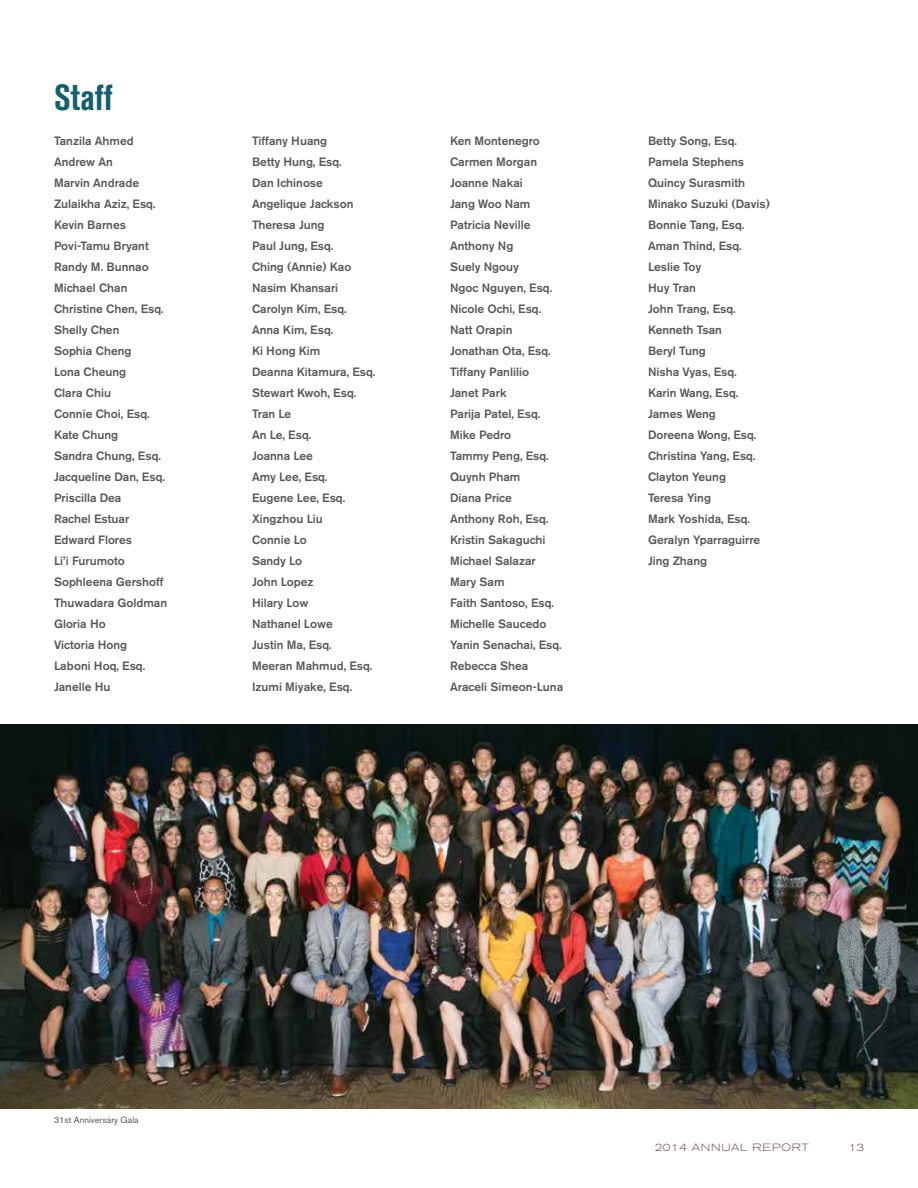
<style>
.page{position:relative;width:918px;height:1188px;background:#fff}
.page>*{position:absolute;margin:0;border:0;box-sizing:border-box;transform-origin:0 0}
.t1{font:700 condensed 36px "Akzidenz Grotesk BE";color:#14606e}
.t2{font:500 12px/21px "Akzidenz Grotesk BE";color:#58595b}
.t3{font:300 expanded 10.5px "Akzidenz Grotesk BE";letter-spacing:.05em;color:#74564f}
.t4{font:9px "Akzidenz Grotesk BE";color:#58595b}
</style>
<div class="page">
<img style="left:0;top:725px;width:918px;height:383px">
<h1 class="t1" style="left:54px;top:77px;width:60px">Staff</h1>
<p class="t2" style="left:54px;top:130px;width:115px">Tanzila Ahmed<br>Andrew An<br>Marvin Andrade<br>Zulaikha Aziz, Esq.<br>Kevin Barnes<br>Povi-Tamu Bryant<br>Randy M. Bunnao<br>Michael Chan<br>Christine Chen, Esq.<br>Shelly Chen<br>Sophia Cheng<br>Lona Cheung<br>Clara Chiu<br>Connie Choi, Esq.<br>Kate Chung<br>Sandra Chung, Esq.<br>Jacqueline Dan, Esq.<br>Priscilla Dea<br>Rachel Estuar<br>Edward Flores<br>Li’i Furumoto<br>Sophleena Gershoff<br>Thuwadara Goldman<br>Gloria Ho<br>Victoria Hong<br>Laboni Hoq, Esq.<br>Janelle Hu</p>
<p class="t2" style="left:252px;top:130px;width:125px">Tiffany Huang<br>Betty Hung, Esq.<br>Dan Ichinose<br>Angelique Jackson<br>Theresa Jung<br>Paul Jung, Esq.<br>Ching (Annie) Kao<br>Nasim Khansari<br>Carolyn Kim, Esq.<br>Anna Kim, Esq.<br>Ki Hong Kim<br>Deanna Kitamura, Esq.<br>Stewart Kwoh, Esq.<br>Tran Le<br>An Le, Esq.<br>Joanna Lee<br>Amy Lee, Esq.<br>Eugene Lee, Esq.<br>Xingzhou Liu<br>Connie Lo<br>Sandy Lo<br>John Lopez<br>Hilary Low<br>Nathanel Lowe<br>Justin Ma, Esq.<br>Meeran Mahmud, Esq.<br>Izumi Miyake, Esq.</p>
<p class="t2" style="left:450px;top:130px;width:115px">Ken Montenegro<br>Carmen Morgan<br>Joanne Nakai<br>Jang Woo Nam<br>Patricia Neville<br>Anthony Ng<br>Suely Ngouy<br>Ngoc Nguyen, Esq.<br>Nicole Ochi, Esq.<br>Natt Orapin<br>Jonathan Ota, Esq.<br>Tiffany Panlilio<br>Janet Park<br>Parija Patel, Esq.<br>Mike Pedro<br>Tammy Peng, Esq.<br>Quynh Pham<br>Diana Price<br>Anthony Roh, Esq.<br>Kristin Sakaguchi<br>Michael Salazar<br>Mary Sam<br>Faith Santoso, Esq.<br>Michelle Saucedo<br>Yanin Senachai, Esq.<br>Rebecca Shea<br>Araceli Simeon-Luna</p>
<p class="t2" style="left:648px;top:130px;width:123px">Betty Song, Esq.<br>Pamela Stephens<br>Quincy Surasmith<br>Minako Suzuki (Davis)<br>Bonnie Tang, Esq.<br>Aman Thind, Esq.<br>Leslie Toy<br>Huy Tran<br>John Trang, Esq.<br>Kenneth Tsan<br>Beryl Tung<br>Nisha Vyas, Esq.<br>Karin Wang, Esq.<br>James Weng<br>Doreena Wong, Esq.<br>Christina Yang, Esq.<br>Clayton Yeung<br>Teresa Ying<br>Mark Yoshida, Esq.<br>Geralyn Yparraguirre<br>Jing Zhang</p>
<p class="t4" style="left:54px;top:1115px;width:86px">31st Anniversary Gala</p>
<p class="t3" style="left:655px;top:1141px;width:155px">2014 ANNUAL REPORT</p>
<p class="t3" style="left:849px;top:1141px;width:17px">13</p>
</div>
